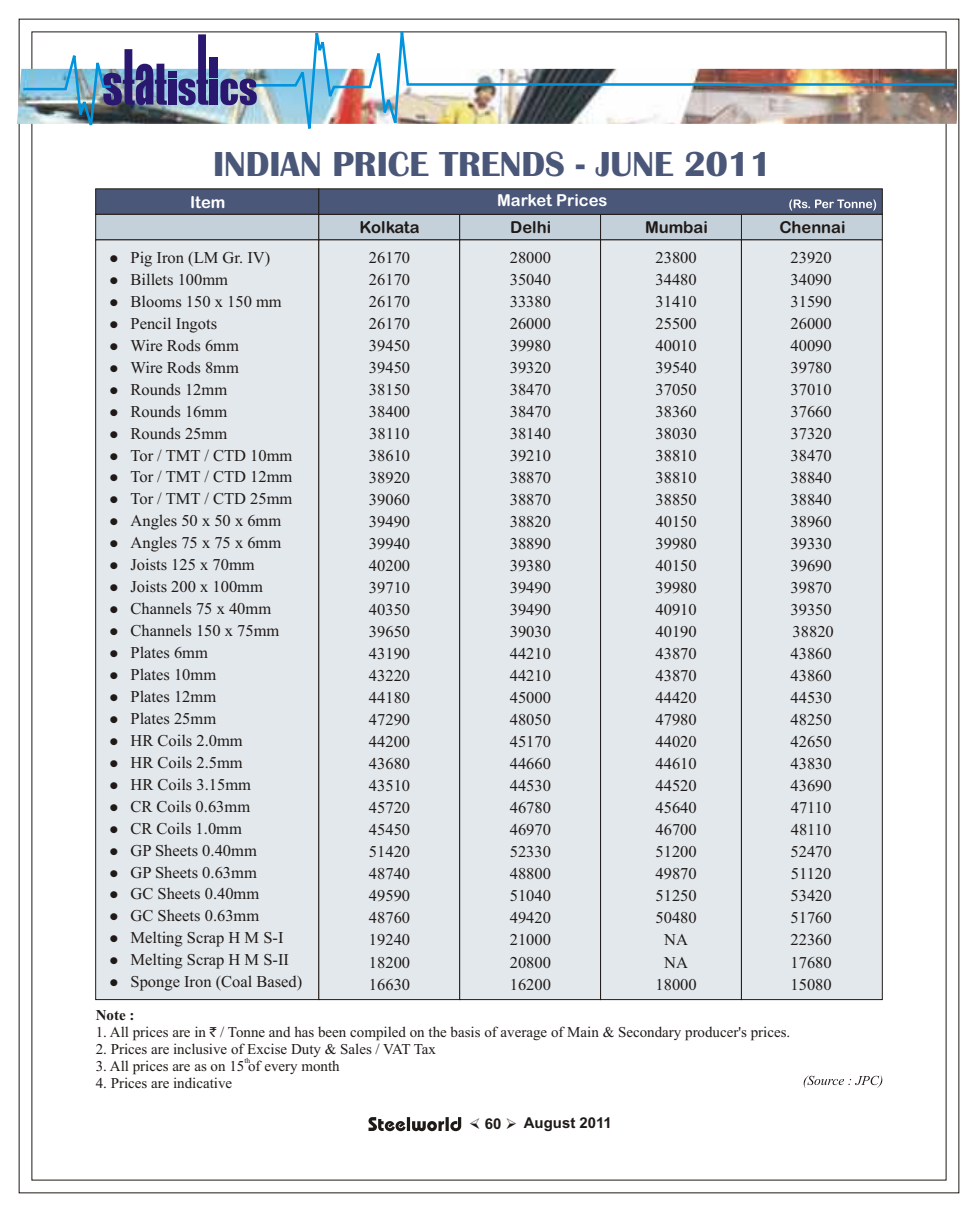
<style>
.page{position:relative;width:978px;height:1212px;background:#fff}
.page>*{position:absolute;margin:0;border:0;box-sizing:border-box;transform-origin:0 0}
.t1{font:700 36px "Britannic";color:#4a5778}
.t2{font:16.5px/22px "Times New Roman";color:#1f1a17;text-align:justify}
.t3{font:16.5px "Arial Rounded MT Bold";color:#1f1a17}
.t4{font:16.5px "Arial Rounded MT Bold";color:#fff}
.t5{font:15px "Times New Roman";color:#1f1a17}
.t6{font:700 15px "Arial";color:#1f1a17}
.t7{font:700 15px "Times New Roman";color:#1f1a17}
.t8{font:12px "Wingdings";color:#1f1a17}
.t9{font:7.5px "Times New Roman";color:#1f1a17}
.s1{font-family:"Rupee Foradian";font-size:13.5px}
</style>
<div class="page">
<div style="left:95px;top:240px;width:223px;height:760px;background:#e3e8ed"></div>
<div style="left:318px;top:240px;width:141px;height:760px;background:#e3e8ed"></div>
<div style="left:459px;top:240px;width:141px;height:760px;background:#e3e8ed"></div>
<div style="left:600px;top:240px;width:141px;height:760px;background:#e3e8ed"></div>
<div style="left:741px;top:240px;width:142px;height:760px;background:#e3e8ed"></div>
<svg style="left:804px;top:1075px;width:78px;height:13px"></svg>
<svg style="left:95px;top:188px;width:788px;height:52px;background:#818da1"></svg>
<svg style="left:368px;top:1117px;width:93px;height:14px"></svg>
<img style="left:17px;top:69px;width:235px;height:55px">
<img style="left:252px;top:18px;width:705px;height:136px">
<div style="left:210px;top:57px;width:8px;height:21px;background:#291770"></div>
<svg style="left:220px;top:79px;width:37px;height:26px"></svg>
<div style="left:210px;top:79px;width:8px;height:26px;background:#291770"></div>
<svg style="left:178px;top:34px;width:30px;height:71px"></svg>
<div style="left:168px;top:71px;width:8px;height:7px;background:#291770"></div>
<div style="left:168px;top:79px;width:8px;height:26px;background:#291770"></div>
<img style="left:21px;top:42px;width:146px;height:96px">
<svg style="left:111px;top:255px;width:7px;height:29px"></svg>
<p class="t8" style="left:110px;top:298px;width:55px">●</p>
<p class="t8" style="left:110px;top:320px;width:55px">●</p>
<p class="t8" style="left:110px;top:341px;width:55px">●</p>
<p class="t8" style="left:110px;top:363px;width:55px">●</p>
<p class="t8" style="left:110px;top:385px;width:55px">●</p>
<p class="t8" style="left:110px;top:407px;width:55px">●</p>
<p class="t8" style="left:110px;top:429px;width:55px">●</p>
<p class="t8" style="left:110px;top:451px;width:55px">●</p>
<p class="t8" style="left:110px;top:473px;width:55px">●</p>
<p class="t8" style="left:110px;top:495px;width:55px">●</p>
<p class="t8" style="left:110px;top:517px;width:55px">●</p>
<p class="t8" style="left:110px;top:539px;width:55px">●</p>
<p class="t8" style="left:110px;top:561px;width:55px">●</p>
<p class="t8" style="left:110px;top:583px;width:55px">●</p>
<p class="t8" style="left:110px;top:605px;width:55px">●</p>
<p class="t8" style="left:110px;top:627px;width:55px">●</p>
<p class="t8" style="left:110px;top:649px;width:55px">●</p>
<p class="t8" style="left:110px;top:671px;width:55px">●</p>
<p class="t8" style="left:110px;top:693px;width:55px">●</p>
<p class="t8" style="left:110px;top:715px;width:55px">●</p>
<p class="t8" style="left:110px;top:736px;width:55px">●</p>
<p class="t8" style="left:110px;top:758px;width:55px">●</p>
<p class="t8" style="left:110px;top:780px;width:55px">●</p>
<p class="t8" style="left:110px;top:802px;width:55px">●</p>
<p class="t8" style="left:110px;top:824px;width:55px">●</p>
<p class="t8" style="left:110px;top:846px;width:55px">●</p>
<p class="t8" style="left:110px;top:868px;width:55px">●</p>
<p class="t8" style="left:110px;top:890px;width:55px">●</p>
<p class="t8" style="left:110px;top:912px;width:55px">●</p>
<p class="t8" style="left:110px;top:934px;width:55px">●</p>
<p class="t8" style="left:110px;top:956px;width:55px">●</p>
<p class="t8" style="left:110px;top:978px;width:55px">●</p>
<h1 class="t1" style="left:213px;top:152px;width:560px">INDIAN PRICE TRENDS - JUNE 2011</h1>
<p class="t4" style="left:190px;top:195px;width:37px">Item</p>
<p class="t4" style="left:497px;top:194px;width:112px">Market Prices</p>
<p class="t3" style="left:360px;top:221px;width:61px">Kolkata</p>
<p class="t3" style="left:510px;top:221px;width:42px">Delhi</p>
<p class="t3" style="left:645px;top:221px;width:64px">Mumbai</p>
<p class="t3" style="left:779px;top:221px;width:68px">Chennai</p>
<p class="t2" style="left:369px;top:248px;width:43px">26170<br>26170<br>26170<br>26170<br>39450<br>39450<br>38150<br>38400<br>38110<br>38610<br>38920<br>39060<br>39490<br>39940<br>40200<br>39710<br>40350<br>39650<br>43190<br>43220<br>44180<br>47290<br>44200<br>43680<br>43510<br>45720<br>45450<br>51420<br>48740<br>49590<br>48760<br>19240<br>18200<br>16630</p>
<p class="t2" style="left:510px;top:248px;width:43px">28000<br>35040<br>33380<br>26000<br>39980<br>39320<br>38470<br>38470<br>38140<br>39210<br>38870<br>38870<br>38820<br>38890<br>39380<br>39490<br>39490<br>39030<br>44210<br>44210<br>45000<br>48050<br>45170<br>44660<br>44530<br>46780<br>46970<br>52330<br>48800<br>51040<br>49420<br>21000<br>20800<br>16200</p>
<p class="t2" style="left:656px;top:248px;width:43px;text-align:center">23800<br>34480<br>31410<br>25500<br>40010<br>39540<br>37050<br>38360<br>38030<br>38810<br>38810<br>38850<br>40150<br>39980<br>40150<br>39980<br>40910<br>40190<br>43870<br>43870<br>44420<br>47980<br>44020<br>44610<br>44520<br>45640<br>46700<br>51200<br>49870<br>51250<br>50480<br>NA<br>NA<br>18000</p>
<p class="t2" style="left:790px;top:248px;width:45px;text-align:left">23920<br>34090<br>31590<br>26000<br>40090<br>39780<br>37010<br>37660<br>37320<br>38470<br>38840<br>38840<br>38960<br>39330<br>39690<br>39870<br>39350<br>38820<br>43860<br>43860<br>44530<br>48250<br>42650<br>43830<br>43690<br>47110<br>48110<br>52470<br>51120<br>53420<br>51760<br>22360<br>17680<br>15080</p>
<p class="t2" style="left:131px;top:248px;width:141px">Pig Iron (LM Gr. IV)</p>
<p class="t2" style="left:131px;top:270px;width:99px">Billets 100mm</p>
<p class="t2" style="left:131px;top:292px;width:153px">Blooms 150 x 150 mm</p>
<p class="t2" style="left:131px;top:314px;width:88px">Pencil Ingots</p>
<p class="t2" style="left:131px;top:336px;width:110px">Wire Rods 6mm</p>
<p class="t2" style="left:131px;top:358px;width:110px">Wire Rods 8mm</p>
<p class="t2" style="left:131px;top:380px;width:98px">Rounds 12mm</p>
<p class="t2" style="left:131px;top:402px;width:98px">Rounds 16mm</p>
<p class="t2" style="left:131px;top:424px;width:98px">Rounds 25mm</p>
<p class="t2" style="left:131px;top:445px;width:163px">Tor / TMT / CTD 10mm</p>
<p class="t2" style="left:131px;top:467px;width:163px">Tor / TMT / CTD 12mm</p>
<p class="t2" style="left:131px;top:489px;width:163px">Tor / TMT / CTD 25mm</p>
<p class="t2" style="left:131px;top:511px;width:152px">Angles 50 x 50 x 6mm</p>
<p class="t2" style="left:131px;top:533px;width:152px">Angles 75 x 75 x 6mm</p>
<p class="t2" style="left:131px;top:555px;width:126px">Joists 125 x 70mm</p>
<p class="t2" style="left:131px;top:577px;width:134px">Joists 200 x 100mm</p>
<p class="t2" style="left:131px;top:599px;width:142px">Channels 75 x 40mm</p>
<p class="t2" style="left:131px;top:621px;width:150px">Channels 150 x 75mm</p>
<p class="t2" style="left:131px;top:643px;width:79px">Plates 6mm</p>
<p class="t2" style="left:131px;top:665px;width:87px">Plates 10mm</p>
<p class="t2" style="left:131px;top:687px;width:87px">Plates 12mm</p>
<p class="t2" style="left:131px;top:709px;width:87px">Plates 25mm</p>
<p class="t2" style="left:131px;top:731px;width:114px">HR Coils 2.0mm</p>
<p class="t2" style="left:131px;top:753px;width:114px">HR Coils 2.5mm</p>
<p class="t2" style="left:131px;top:775px;width:122px">HR Coils 3.15mm</p>
<p class="t2" style="left:131px;top:797px;width:121px">CR Coils 0.63mm</p>
<p class="t2" style="left:131px;top:819px;width:113px">CR Coils 1.0mm</p>
<p class="t2" style="left:131px;top:840px;width:128px">GP Sheets 0.40mm</p>
<p class="t2" style="left:131px;top:862px;width:128px">GP Sheets 0.63mm</p>
<p class="t2" style="left:131px;top:884px;width:130px">GC Sheets 0.40mm</p>
<p class="t2" style="left:131px;top:906px;width:130px">GC Sheets 0.63mm</p>
<p class="t2" style="left:131px;top:928px;width:155px">Melting Scrap H M S-I</p>
<p class="t2" style="left:131px;top:950px;width:173px">Melting Scrap H M S-II<br>Sponge Iron (Coal Based)</p>
<p class="t7" style="left:96px;top:1010px;width:40px">Note :</p>
<p class="t5" style="left:96px;top:1026px;width:696px">1. All prices are in <span class="s1">`</span> / Tonne and has been compiled on the basis of average of Main &amp; Secondary producer's prices.</p>
<p class="t5" style="left:96px;top:1043px;width:342px">2. Prices are inclusive of Excise Duty &amp; Sales / VAT Tax</p>
<p class="t9" style="left:244px;top:1058px;width:7px">th</p>
<p class="t5" style="left:96px;top:1060px;width:246px">3. All prices are as on 15 of every month</p>
<p class="t5" style="left:96px;top:1077px;width:138px">4. Prices are indicative</p>
<p class="t6" style="left:485px;top:1117px;width:129px">60 ➢August 2011</p>
</div>
